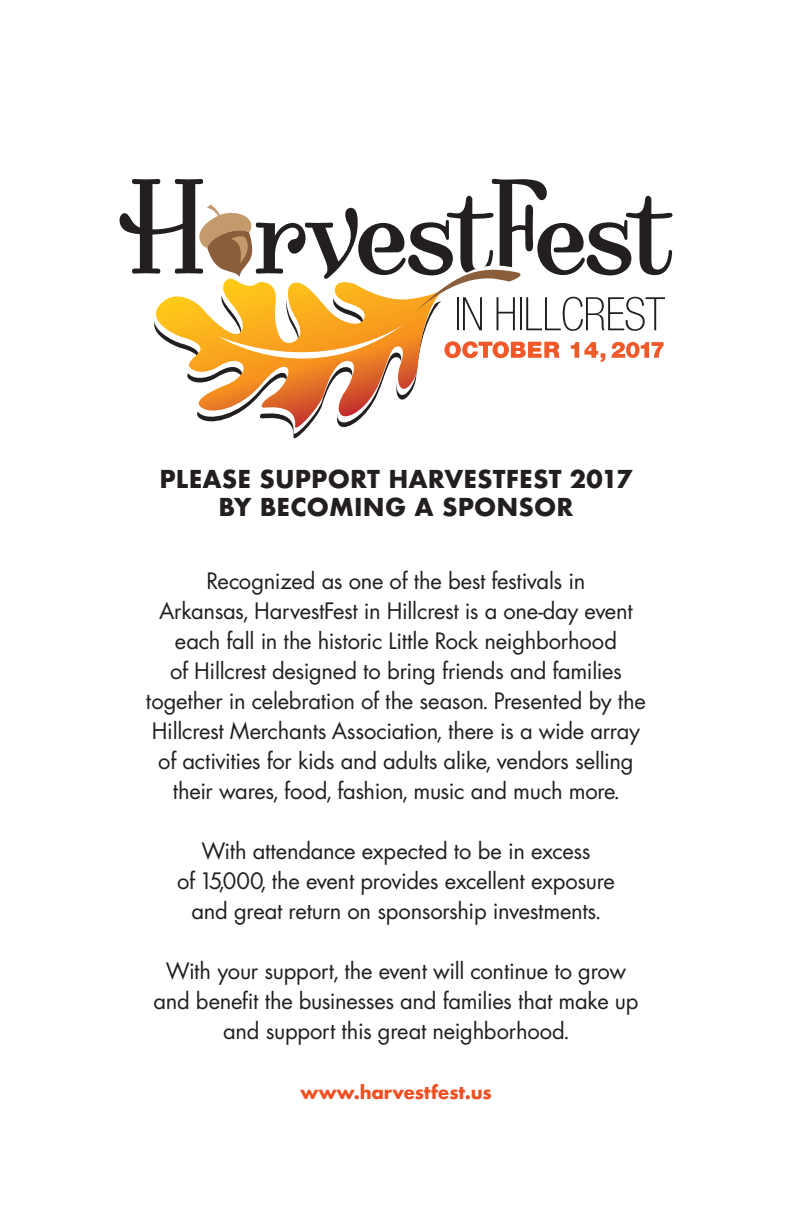
<style>
.page{position:relative;width:792px;height:1224px;background:#fff}
.page>*{position:absolute;margin:0;border:0;box-sizing:border-box;transform-origin:0 0}
.t1{font:700 24px/28px "Futura";letter-spacing:.005em;color:#231f20;text-align:center}
.t2{font:22px/30px "Futura";letter-spacing:-.015em;color:#231f20;text-align:center}
.t3{font:700 18px "Futura";letter-spacing:-.015em;color:#f04f22}
</style>
<div class="page">
<svg style="left:197px;top:390px;width:215px;height:44px"></svg>
<svg style="left:120px;top:179px;width:552px;height:211px"></svg>
<p class="t1" style="left:159px;top:465px;width:475px">PLEASE SUPPORT HARVESTFEST 2017<br>BY BECOMING A SPONSOR</p>
<p class="t2" style="left:146px;top:566px;width:502px">Recognized as one of the best festivals in<br>Arkansas, HarvestFest in Hillcrest is a one-day event each fall in the historic Little Rock neighborhood<br>of Hillcrest designed to bring friends and families together in celebration of the season. Presented by the Hillcrest Merchants Association, there is a wide array of activities for kids and adults alike, vendors selling their wares, food, fashion, music and much more.</p>
<p class="t2" style="left:177px;top:836px;width:439px">With attendance expected to be in excess<br>of 15,000, the event provides excellent exposure and great return on sponsorship investments.</p>
<p class="t2" style="left:153px;top:956px;width:487px">With your support, the event will continue to grow and benefit the businesses and families that make up and support this great neighborhood.</p>
<p class="t3" style="left:300px;top:1079px;width:193px">www.harvestfest.us</p>
</div>
